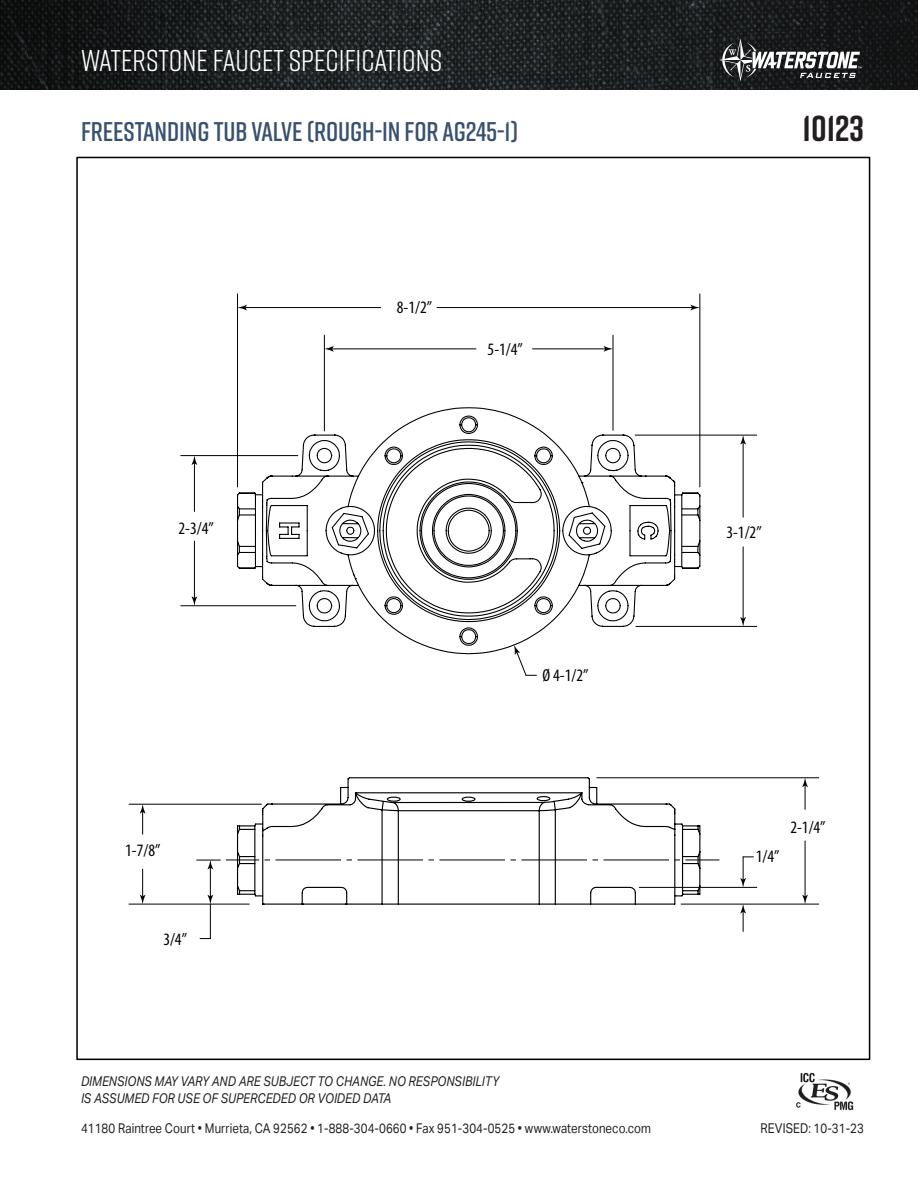
<style>
.page{position:relative;width:918px;height:1188px;background:#fff}
.page>*{position:absolute;margin:0;border:0;box-sizing:border-box;transform-origin:0 0}
.t1{font:700 36px "Rift";color:#231f20}
.t2{font:30px "Rift";color:#fff}
.t3{font:600 27px "Rift";letter-spacing:-.005em;color:#395170}
.t4{font:condensed 17.4px "Myriad Pro";color:#000}
.t5{font:13.5px "Aktiv Grotesk";letter-spacing:.01em;color:#231f20;scale:.85 1}
.t6{font:italic 13.5px/16.2px "Aktiv Grotesk";letter-spacing:.01em;color:#231f20;scale:.85 1}
</style>
<div class="page">
<img style="left:796px;top:1072px;width:58px;height:39px">
<img style="left:0;top:0;width:918px;height:89px">
<svg style="left:719px;top:39px;width:142px;height:42px"></svg>
<svg style="left:236px;top:407px;width:465px;height:248px"></svg>
<svg style="left:236px;top:777px;width:465px;height:128px"></svg>
<svg style="left:226px;top:860px;width:493px;height:1px"></svg>
<hr style="left:210px;top:866px;width:1px;height:32px;background:#000">
<svg style="left:208px;top:895px;width:5px;height:9px"></svg>
<hr style="left:210px;top:904px;width:1px;height:35px;background:#000">
<svg style="left:197px;top:860px;width:23px;height:9px"></svg>
<svg style="left:740px;top:905px;width:6px;height:26px"></svg>
<svg style="left:740px;top:856px;width:13px;height:31px"></svg>
<hr style="left:639px;top:887px;width:118px;height:1px;background:#000">
<hr style="left:805px;top:841px;width:1px;height:57px;background:#000">
<svg style="left:802px;top:895px;width:6px;height:9px"></svg>
<svg style="left:802px;top:778px;width:6px;height:31px"></svg>
<hr style="left:681px;top:904px;width:138px;height:1px;background:#000">
<hr style="left:597px;top:777px;width:222px;height:1px;background:#000">
<svg style="left:140px;top:869px;width:6px;height:35px"></svg>
<svg style="left:140px;top:805px;width:6px;height:29px"></svg>
<hr style="left:129px;top:904px;width:120px;height:1px;background:#000">
<hr style="left:129px;top:804px;width:132px;height:1px;background:#000">
<svg style="left:514px;top:645px;width:22px;height:31px"></svg>
<hr style="left:194px;top:541px;width:1px;height:58px;background:#000">
<svg style="left:192px;top:596px;width:5px;height:9px"></svg>
<hr style="left:194px;top:462px;width:1px;height:49px;background:#000">
<svg style="left:192px;top:456px;width:5px;height:9px"></svg>
<hr style="left:181px;top:605px;width:115px;height:1px;background:#000">
<hr style="left:181px;top:455px;width:117px;height:1px;background:#000">
<hr style="left:743px;top:547px;width:1px;height:73px;background:#000">
<svg style="left:740px;top:617px;width:6px;height:9px"></svg>
<hr style="left:743px;top:441px;width:1px;height:76px;background:#000">
<svg style="left:740px;top:436px;width:6px;height:9px"></svg>
<hr style="left:636px;top:626px;width:121px;height:1px;background:#000">
<hr style="left:635px;top:435px;width:122px;height:1px;background:#000">
<hr style="left:533px;top:348px;width:74px;height:1px;background:#000">
<svg style="left:604px;top:346px;width:9px;height:6px"></svg>
<hr style="left:331px;top:348px;width:145px;height:1px;background:#000">
<svg style="left:325px;top:346px;width:9px;height:6px"></svg>
<hr style="left:613px;top:335px;width:1px;height:95px;background:#000">
<hr style="left:324px;top:335px;width:1px;height:96px;background:#000">
<hr style="left:437px;top:307px;width:257px;height:1px;background:#000">
<svg style="left:690px;top:305px;width:9px;height:5px"></svg>
<hr style="left:244px;top:307px;width:137px;height:1px;background:#000">
<svg style="left:238px;top:305px;width:9px;height:5px"></svg>
<hr style="left:699px;top:294px;width:1px;height:193px;background:#000">
<hr style="left:237px;top:294px;width:1px;height:193px;background:#000">
<h2 class="t2" style="left:81px;top:39px;width:363px">WATERSTONE FAUCET SPECIFICATIONS</h2>
<p class="t3" style="left:81px;top:113px;width:439px">FREESTANDING TUB VALVE (ROUGH-IN FOR AG245-1)</p>
<p class="t1" style="left:803px;top:102px;width:63px">10123</p>
<p class="t4" style="left:397px;top:297px;width:37px">8-1/2”</p>
<p class="t4" style="left:488px;top:339px;width:37px">5-1/4”</p>
<p class="t4" style="left:179px;top:518px;width:37px">2-3/4”</p>
<p class="t4" style="left:543px;top:665px;width:47px">Ø 4-1/2”</p>
<p class="t4" style="left:125px;top:840px;width:37px">1-7/8”</p>
<p class="t4" style="left:163px;top:928px;width:25px">3/4”</p>
<p class="t6" style="left:81px;top:1074px;width:493px">DIMENSIONS MAY VARY AND ARE SUBJECT TO CHANGE. NO RESPONSIBILITY<br>IS ASSUMED FOR USE OF SUPERCEDED OR VOIDED DATA</p>
<p class="t4" style="left:726px;top:522px;width:37px">3-1/2”</p>
<p class="t4" style="left:756px;top:846px;width:25px">1/4”</p>
<p class="t4" style="left:790px;top:817px;width:37px">2-1/4”</p>
<p class="t5" style="left:81px;top:1120px;width:672px">41180 Raintree Court • Murrieta, CA 92562 • 1-888-304-0660 • Fax 951-304-0525 • www.waterstoneco.com</p>
<p class="t5" style="left:761px;top:1121px;width:123px">REVISED: 10-31-23</p>
</div>
